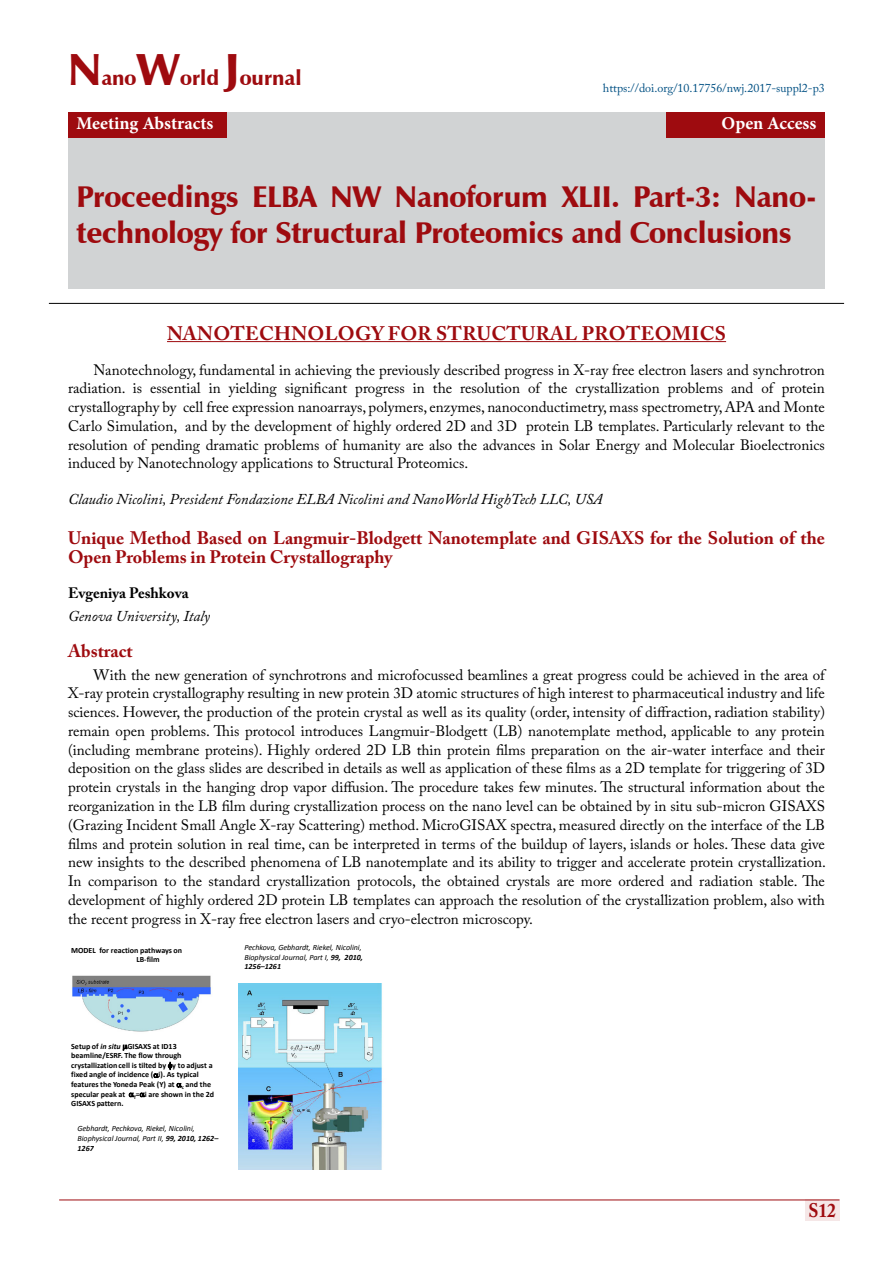
<style>
.page{position:relative;width:893px;height:1263px;background:#fff}
.page>*{position:absolute;margin:0;border:0;box-sizing:border-box;transform-origin:0 0}
.t1{font:900 30px/36px "Zapf Humanist 601 BT";letter-spacing:-.01em;color:#9e0b0f}
.t2{font:900 21px "Zapf Humanist 601 BT";color:#9e0b0f}
.t3{font:700 19.5px "Adobe Caslon Pro";letter-spacing:.015em;color:#9e0b0f}
.t4{font:700 19.5px "Adobe Caslon Pro";letter-spacing:.015em;color:#9e0b0f;scale:.9 1}
.t5{font:700 18px/18.8px "Adobe Caslon Pro";color:#9e0b0f}
.t6{font:700 18px "Minion Pro";color:#fff}
.t7{font:15px/18.8px "Adobe Caslon Pro";color:#000;text-align:justify}
.t8{font:italic 15px "Adobe Caslon Pro";color:#000}
.t9{font:700 15px "Adobe Caslon Pro";color:#000}
.t10{font:12px "Adobe Caslon Pro";color:#005083}
.t11{font:700 7.95px/9.6px "Calibri";letter-spacing:-.005em;color:#000}
.t12{font:italic 7.95px/9.6px "Calibri";letter-spacing:-.005em;color:#000}
.s1{font-size:45px}
.s2{font-weight:700}
.s3{font-style:italic}
</style>
<div class="page">
<div style="left:805px;top:1199px;width:34px;height:22px;background:#f5e7e7"></div>
<hr style="left:59px;top:1199px;width:780px;height:1px;background:#9e0b0f">
<div style="left:68px;top:112px;width:757px;height:177px;background:#d1d3d4"></div>
<div style="left:68px;top:112px;width:159px;height:26px;background:#9e0b0f"></div>
<div style="left:666px;top:112px;width:159px;height:26px;background:#9e0b0f"></div>
<hr style="left:49px;top:303px;width:795px;height:1px;background:#000">
<hr style="left:167px;top:341px;width:559px;height:1px;background:#9e0b0f">
<img style="left:72px;top:975px;width:139px;height:57px">
<img style="left:239px;top:983px;width:144px;height:186px">
<svg style="left:123px;top:1045px;width:4px;height:6px"></svg>
<svg style="left:168px;top:1062px;width:4px;height:8px"></svg>
<svg style="left:154px;top:1073px;width:4px;height:5px"></svg>
<svg style="left:177px;top:1083px;width:5px;height:4px"></svg>
<svg style="left:129px;top:1093px;width:5px;height:4px"></svg>
<svg style="left:140px;top:1093px;width:5px;height:4px"></svg>
<h2 class="t2" style="left:68px;top:65px;width:235px"><span class="s1">N</span>ano<span class="s1">W</span>orld <span class="s1">J</span>ournal</h2>
<p class="t10" style="left:603px;top:81px;width:223px">https://doi.org/10.17756/nwj.2017-suppl2-p3</p>
<p class="t6" style="left:77px;top:111px;width:138px">Meeting Abstracts</p>
<p class="t6" style="left:721px;top:111px;width:96px">Open Access</p>
<h1 class="t1" style="left:77px;top:179px;width:741px">Proceedings ELBA NW Nanoforum XLII. Part-3: Nano&shy;technology for Structural Proteomics and Conclusions</h1>
<h3 class="t3" style="left:167px;top:321px;width:557px">Nanotechnology for Structural Proteomics</h3>
<p class="t7" style="left:68px;top:360px;width:758px;text-indent:26px">Nanotechnology, fundamental in achieving the previously described progress in X-ray free electron lasers and synchrotron radiation. is essential in yielding significant progress in the resolution of the crystallization problems and of protein crystallography by cell free expression nanoarrays, polymers, enzymes, nanoconductimetry, mass spectrometry, APA and Monte Carlo Simulation, and by the development of highly ordered 2D and 3D protein LB templates. Particularly relevant to the resolution of pending dramatic problems of humanity are also the advances in Solar Energy and Molecular Bioelectronics induced by Nanotechnology applications to Structural Proteomics.</p>
<p class="t8" style="left:68px;top:490px;width:536px">Claudio Nicolini, President Fondazione ELBA Nicolini and NanoWorld HighTech LLC, USA</p>
<p class="t5" style="left:68px;top:529px;width:758px">Unique Method Based on Langmuir-Blodgett Nanotemplate and GI SAXS for the Solution of the<br>Open Problems in Protein Crystallography</p>
<p class="t9" style="left:68px;top:584px;width:122px">Evgeniya Peshkova</p>
<p class="t8" style="left:68px;top:607px;width:144px">Genova University, Italy</p>
<p class="t5" style="left:68px;top:641px;width:66px">Abstract</p>
<p class="t7" style="left:68px;top:665px;width:759px;text-indent:26px">With the new generation of synchrotrons and microfocussed beamlines a great progress could be achieved in the area of X-ray protein crystallography resulting in new protein 3D atomic structures of high interest to pharmaceutical industry and life sciences. However, the production of the protein crystal as well as its quality (order, intensity of diffraction, radiation stability) remain open problems. This protocol introduces Langmuir-Blodgett (LB) nanotemplate method, applicable to any protein (including membrane proteins). Highly ordered 2D LB thin protein films preparation on the air-water interface and their deposition on the glass slides are described in details as well as application of these films as a 2D template for triggering of 3D protein crystals in the hanging drop vapor diffusion. The procedure takes few minutes. The structural information about the reorganization in the LB film during crystallization process on the nano level can be obtained by in situ sub-micron GISAXS (Grazing Incident Small Angle X-ray Scattering) method. MicroGISAX spectra, measured directly on the interface of the LB films and protein solution in real time, can be interpreted in terms of the buildup of layers, islands or holes. These data give new insights to the described phenomena of LB nanotemplate and its ability to trigger and accelerate protein crystallization.<br>In comparison to the standard crystallization protocols, the obtained crystals are more ordered and radiation stable. The development of highly ordered 2D protein LB templates can approach the resolution of the crystallization problem, also with the recent progress in X-ray free electron lasers and cryo-electron microscopy.</p>
<p class="t11" style="left:136px;top:945px;width:47px;text-indent:-65px">MODEL for reaction pathways on<br>LB-film</p>
<p class="t12" style="left:244px;top:942px;width:120px">Pechkova, Gebhardt, Riekel, Nicolini,<br>Biophysical Journal, Part I, <span class="s2">99, 2010,<br>1256–1261</span></p>
<p class="t11" style="left:71px;top:1041px;width:144px">Setup of <span class="s3">in situ</span> GISAXS at ID13 beamline/ESRF. The flow through crystallization cell is tilted by y to adjust a fixed angle of incidence ( i). As typical features the Yoneda Peak (Y) at <sub>c</sub> and the specular peak at <sub>f</sub>= i are shown in the 2d GISAXS pattern.</p>
<p class="t12" style="left:78px;top:1124px;width:142px">Gebhardt, Pechkova, Riekel, Nicolini,<br>Biophysical Journal, Part II, <span class="s2">99, 2010, 1262–<br>1267</span></p>
<h3 class="t4" style="left:808px;top:1199px;width:32px">S12</h3>
</div>
